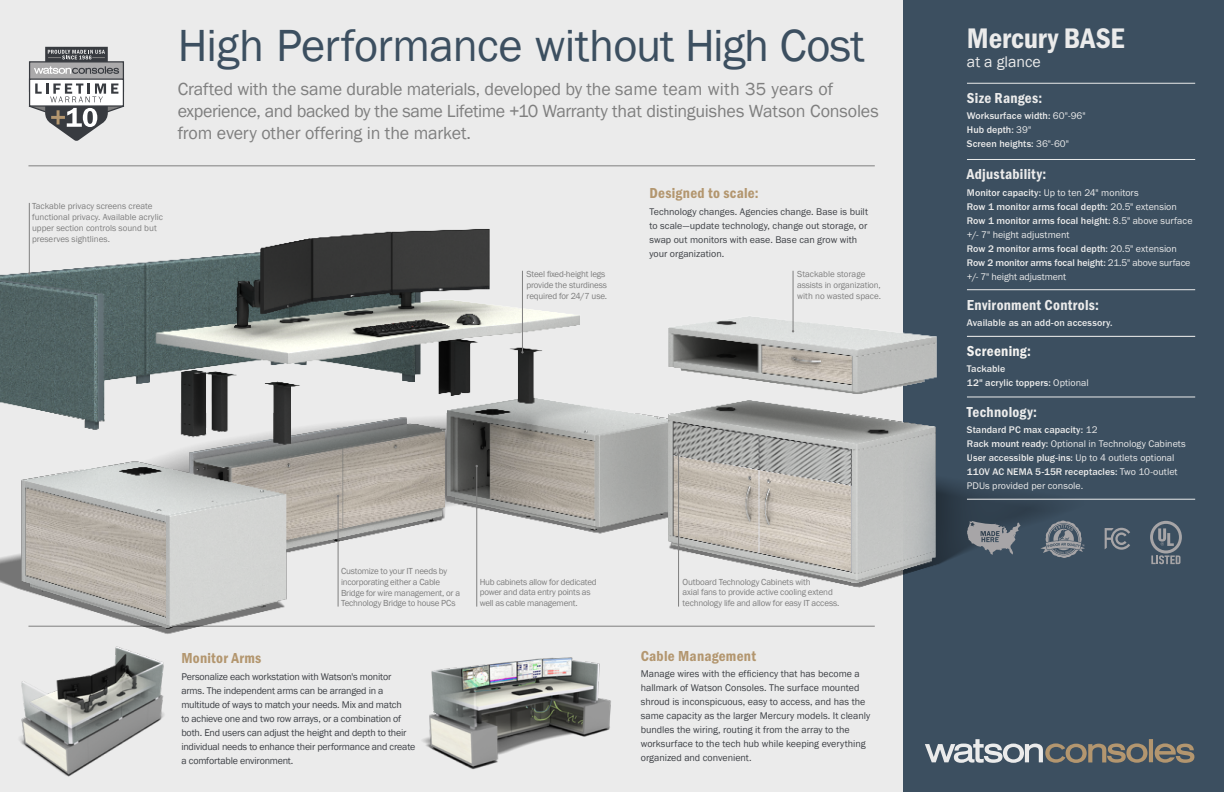
<style>
.page{position:relative;width:1224px;height:792px;background:#fff}
.page>*{position:absolute;margin:0;border:0;box-sizing:border-box;transform-origin:0 0}
.t1{font:46.3px "Franklin Gothic";letter-spacing:-.015em;color:#3c4f60}
.t2{font:29.3px "Franklin Gothic URW Con Dem";color:#ebebeb}
.t3{font:18px/22px "Franklin Gothic";letter-spacing:-.015em;color:#7f7f7f}
.t4{font:15.9px "Franklin Gothic";color:#ebebeb}
.t5{font:15px "Franklin Gothic URW Con Dem";letter-spacing:.02em;color:#ebebeb}
.t6{font:15px "Franklin Gothic URW Con Dem";letter-spacing:.02em;color:#b3966f}
.t7{font:15px "Franklin Gothic URW Con Dem";letter-spacing:.02em;color:#f4f3f1}
.t8{font:10px/14px "Franklin Gothic";letter-spacing:-.01em;color:#3d4045}
.t9{font:500 10px/14px "Franklin Gothic URW";letter-spacing:.005em;color:#ebebeb}
.t10{font:10px/14px "Franklin Gothic URW Boo";color:#3d4045}
.t11{font:10px "Franklin Gothic URW Boo";color:#ebebeb}
.t12{font:9px/10.8px "Franklin Gothic";letter-spacing:-.02em;color:#7f7f7f}
.t13{font:9px/10.8px "Franklin Gothic";color:#7f7f7f}
.s1{font-family:"Franklin Gothic URW Boo";font-weight:400}
.s2{font-family:"Franklin Gothic URW";font-weight:500}
</style>
<div class="page">
<div style="left:0;top:0;width:612px;height:792px;background:#ebebeb"></div>
<div style="left:612px;top:0;width:612px;height:792px;background:#ebebeb"></div>
<div style="left:904px;top:0;width:320px;height:792px;background:#3c4f60"></div>
<img style="left:0;top:127px;width:1100px;height:642px">
<hr style="left:967px;top:83px;width:228px;height:1px;background:#ebebeb">
<hr style="left:967px;top:159px;width:228px;height:1px;background:#ebebeb">
<hr style="left:967px;top:289px;width:228px;height:1px;background:#ebebeb">
<hr style="left:967px;top:336px;width:228px;height:1px;background:#f4f3f1">
<hr style="left:967px;top:397px;width:228px;height:1px;background:#ebebeb">
<hr style="left:967px;top:499px;width:228px;height:1px;background:#ebebeb">
<img style="left:400px;top:623px;width:233px;height:147px">
<img style="left:0;top:635px;width:185px;height:142px">
<hr style="left:28px;top:165px;width:847px;height:1px;background:#7f7f7f">
<hr style="left:29px;top:203px;width:1px;height:70px;background:#7f7f7f">
<hr style="left:476px;top:466px;width:1px;height:141px;background:#7f7f7f">
<hr style="left:338px;top:496px;width:1px;height:111px;background:#7f7f7f">
<hr style="left:678px;top:446px;width:1px;height:161px;background:#7f7f7f">
<hr style="left:793px;top:271px;width:1px;height:60px;background:#7f7f7f">
<hr style="left:522px;top:271px;width:1px;height:81px;background:#7f7f7f">
<svg style="left:925px;top:739px;width:269px;height:24px"></svg>
<svg style="left:27px;top:46px;width:99px;height:97px"></svg>
<svg style="left:1150px;top:521px;width:32px;height:43px"></svg>
<svg style="left:1105px;top:528px;width:25px;height:22px"></svg>
<svg style="left:1040px;top:521px;width:45px;height:37px"></svg>
<svg style="left:967px;top:521px;width:54px;height:34px"></svg>
<h1 class="t1" style="left:178px;top:17px;width:689px">High Performance without High Cost</h1>
<h3 class="t3" style="left:178px;top:79px;width:703px">Crafted with the same durable materials, developed by the same team with 35 years of experience, and backed by the same Lifetime +10 Warranty that distinguishes Watson Consoles from every other offering in the market.</h3>
<p class="t13" style="left:32px;top:201px;width:133px">Tackable privacy screens create functional privacy. Available acrylic upper section controls sound but preserves sightlines.</p>
<p class="t12" style="left:527px;top:269px;width:82px">Steel fixed-height legs provide the sturdiness required for 24/7 use.</p>
<h3 class="t6" style="left:649px;top:183px;width:111px">Designed to scale:</h3>
<p class="t10" style="left:649px;top:204px;width:220px">Technology changes. Agencies change. Base is built to scale—update technology, change out storage, or swap out monitors with ease. Base can grow with your organization.</p>
<p class="t13" style="left:797px;top:269px;width:85px">Stackable storage assists in organization, with no wasted space.</p>
<p class="t12" style="left:341px;top:566px;width:121px">Customize to your IT needs by incorporating either a Cable<br>Bridge for wire management, or a<br>Technology Bridge to house PCs</p>
<h3 class="t6" style="left:181px;top:648px;width:82px">Monitor Arms</h3>
<p class="t8" style="left:181px;top:670px;width:236px">Personalize each workstation with Watson's monitor arms. The independent arms can be arranged in a multitude of ways to match your needs. Mix and match<br>to achieve one and two row arrays, or a combination of both. End users can adjust the height and depth to their individual needs to enhance their performance and create a comfortable environment.</p>
<p class="t12" style="left:480px;top:576px;width:119px">Hub cabinets allow for dedicated power and data entry points as well as cable management.</p>
<p class="t12" style="left:683px;top:576px;width:159px">Outboard Technology Cabinets with<br>axial fans to provide active cooling extend technology life and allow for easy IT access.</p>
<h3 class="t6" style="left:641px;top:646px;width:117px">Cable Management</h3>
<p class="t8" style="left:641px;top:667px;width:231px">Manage wires with the efficiency that has become a hallmark of Watson Consoles. The surface mounted shroud is inconspicuous, easy to access, and has the same capacity as the larger Mercury models. It cleanly bundles the wiring, routing it from the array to the worksurface to the tech hub while keeping everything organized and convenient.</p>
<h2 class="t2" style="left:967px;top:19px;width:159px">Mercury BASE</h2>
<h3 class="t4" style="left:967px;top:52px;width:75px">at a glance</h3>
<h3 class="t5" style="left:967px;top:88px;width:77px">Size Ranges:</h3>
<p class="t9" style="left:967px;top:109px;width:120px">Worksurface width: <span class="s1">60"-96"<br></span>Hub depth: <span class="s1">39"<br></span>Screen heights: <span class="s1">36"-60"</span></p>
<h3 class="t5" style="left:967px;top:164px;width:81px">Adjustability:</h3>
<p class="t11" style="left:967px;top:186px;width:173px"><span class="s2">Monitor capacity:</span> Up to ten 24" monitors</p>
<p class="t9" style="left:967px;top:199px;width:227px">Row 1 monitor arms focal depth: <span class="s1">20.5" extension<br></span>Row 1 monitor arms focal height: <span class="s1">8.5" above surface</span></p>
<p class="t11" style="left:967px;top:228px;width:104px">+/- 7" height adjustment</p>
<p class="t9" style="left:967px;top:241px;width:225px">Row 2 monitor arms focal depth: <span class="s1">20.5" extension<br></span>Row 2 monitor arms focal height: <span class="s1">21.5" above surface</span></p>
<p class="t11" style="left:967px;top:270px;width:101px">+/- 7" height adjustment</p>
<h3 class="t5" style="left:967px;top:295px;width:134px">Environment Controls:</h3>
<p class="t9" style="left:967px;top:315px;width:147px">Available as an add-on accessory.</p>
<h3 class="t7" style="left:967px;top:341px;width:66px">Screening:</h3>
<p class="t9" style="left:967px;top:362px;width:123px">Tackable<br>12" acrylic toppers: <span class="s1">Optional</span></p>
<h3 class="t5" style="left:967px;top:402px;width:72px">Technology:</h3>
<p class="t9" style="left:967px;top:423px;width:132px">Standard PC max capacity: <span class="s1">12</span></p>
<p class="t11" style="left:967px;top:437px;width:220px"><span class="s2">Rack mount ready:</span> Optional in Technology Cabinets</p>
<p class="t9" style="left:967px;top:451px;width:212px">User accessible plug-ins: <span class="s1">Up to 4 outlets optional<br></span>110V AC NEMA 5-15R receptacles: <span class="s1">Two 10-outlet</span></p>
<p class="t11" style="left:967px;top:479px;width:118px">PDUs provided per console.</p>
</div>
